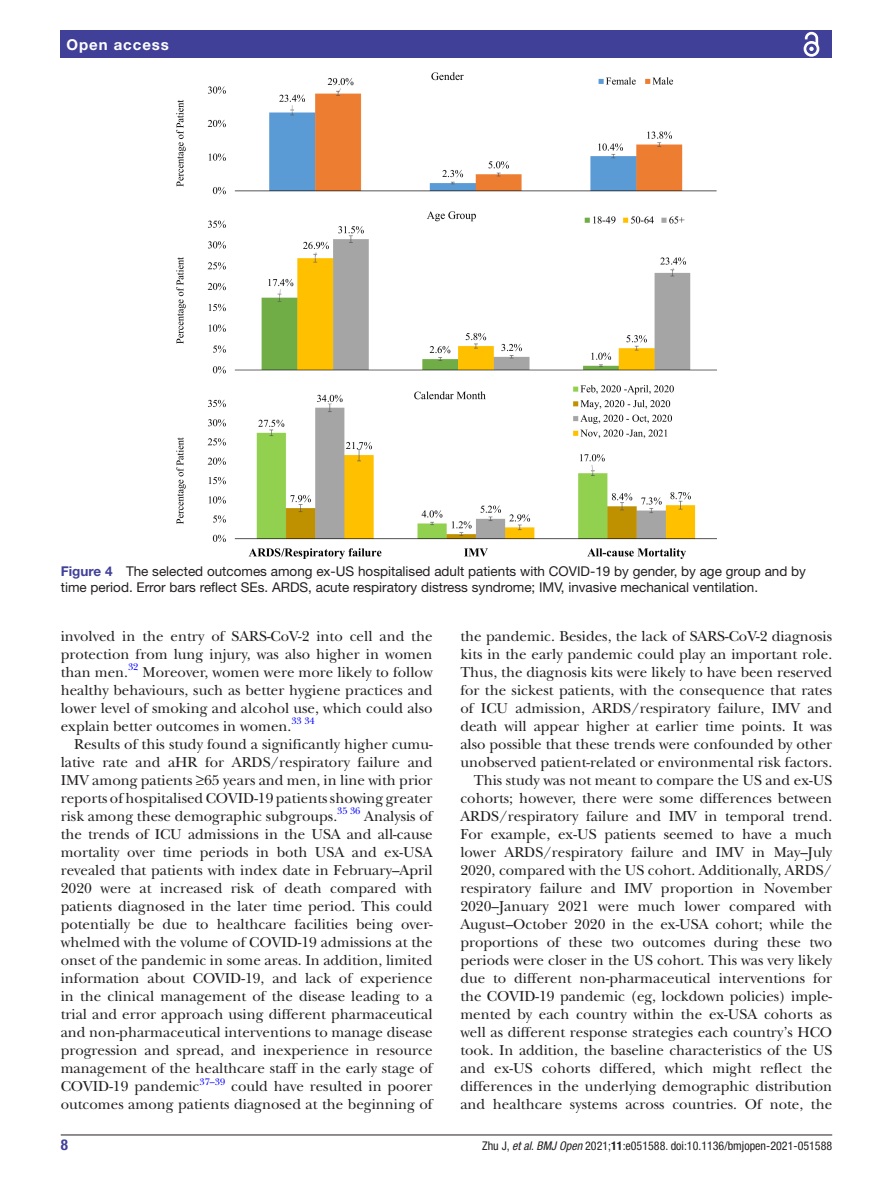
<style>
.page{position:relative;width:893px;height:1191px;background:#fff}
.page>*{position:absolute;margin:0;border:0;box-sizing:border-box;transform-origin:0 0}
.t1{font:15px/18px "New Baskerville";color:#231f20;text-align:justify}
.t2{font:700 15px "Helvetica Neue LT Std";letter-spacing:.065em;color:#fff}
.t3{font:700 condensed 15px "Helvetica Neue LT Std";color:#414099}
.t4{font:13.5px/16.2px "Helvetica Neue LT Std";color:#231f20}
.t5{font:condensed 12px "Helvetica Neue LT Std";color:#231f20}
.t6{font:9.9px "New Baskerville";color:#00f}
.s1{font-weight:700;color:#414099}
.s2{font-style:italic}
.s3{font-weight:700}
</style>
<div class="page">
<hr style="left:61px;top:1134px;width:771px;height:1px;background:#231f20">
<div style="left:61px;top:31px;width:771px;height:27px;background:#414099"></div>
<svg style="left:803px;top:31px;width:17px;height:26px"></svg>
<img style="left:176px;top:73px;width:540px;height:485px">
<p class="t2" style="left:66px;top:35px;width:104px">Open access</p>
<p class="t4" style="left:61px;top:563px;width:747px"><span class="s1">Figure 4</span> The selected outcomes among ex-US hospitalised adult patients with COVID-19 by gender, by age group and by time period. Error bars reflect SEs. ARDS, acute respiratory distress syndrome; IMV, invasive mechanical ventilation.</p>
<p class="t1" style="left:61px;top:627px;width:373px">involved in the entry of SARS-CoV-2 into cell and the protection from lung injury, was also higher in women than men.</p>
<p class="t6" style="left:128px;top:661px;width:12px">32</p>
<p class="t1" style="left:61px;top:663px;width:373px;text-indent:82px">Moreover, women were more likely to follow healthy behaviours, such as better hygiene practices and lower level of smoking and alcohol use, which could also explain better outcomes in women.</p>
<p class="t6" style="left:291px;top:715px;width:25px">33 34</p>
<p class="t1" style="left:61px;top:735px;width:373px;text-indent:14px">Results of this study found a significantly higher cumu&shy;lative rate and aHR for ARDS/respiratory failure and IMV among patients ≥65 years and men, in line with prior reports of hospitalised COVID-19 patients showing greater risk among these demographic subgroups.</p>
<p class="t6" style="left:337px;top:805px;width:25px">35 36</p>
<p class="t1" style="left:61px;top:807px;width:373px;text-indent:303px">Analysis of the trends of ICU admissions in the USA and all-cause mortality over time periods in both USA and ex-USA revealed that patients with index date in February–April 2020 were at increased risk of death compared with patients diagnosed in the later time period. This could potentially be due to healthcare facilities being over&shy;whelmed with the volume of COVID-19 admissions at the onset of the pandemic in some areas. In addition, limited information about COVID-19, and lack of experience in the clinical management of the disease leading to a trial and error approach using different pharmaceutical and non-pharmaceutical interventions to manage disease progression and spread, and inexperience in resource management of the healthcare staff in the early stage of COVID-19 pandemic</p>
<p class="t6" style="left:200px;top:1075px;width:27px">37–39</p>
<p class="t1" style="left:61px;top:1077px;width:373px;text-align:right">could have resulted in poorer<br>outcomes among patients diagnosed at the beginning of</p>
<p class="t1" style="left:460px;top:627px;width:373px;text-align:right">the pandemic. Besides, the lack of SARS-CoV-2 diagnosis kits in the early pandemic could play an important role.<br>Thus, the diagnosis kits were likely to have been reserved for the sickest patients, with the consequence that rates of ICU admission, ARDS/respiratory failure, IMV and death will appear higher at earlier time points. It was also possible that these trends were confounded by other unobserved patient-related or environmental risk factors.<br>This study was not meant to compare the US and ex-US cohorts; however, there were some differences between ARDS/respiratory failure and IMV in temporal trend.<br>For example, ex-US patients seemed to have a much lower ARDS/respiratory failure and IMV in May–July 2020, compared with the US cohort. Additionally, ARDS/ respiratory failure and IMV proportion in November 2020–January 2021 were much lower compared with August–October 2020 in the ex-USA cohort; while the proportions of these two outcomes during these two periods were closer in the US cohort. This was very likely due to different non-pharmaceutical interventions for the COVID-19 pandemic (eg, lockdown policies) imple&shy;mented by each country within the ex-USA cohorts as well as different response strategies each country’s HCO took. In addition, the baseline characteristics of the US and ex-US cohorts differed, which might reflect the differences in the underlying demographic distribution and healthcare systems across countries. Of note, the</p>
<p class="t3" style="left:61px;top:1135px;width:9px">8</p>
<p class="t5" style="left:482px;top:1138px;width:352px">Zhu J, <span class="s2">et al</span>. <span class="s2">BMJ Open</span> 2021;<span class="s3">11</span>:e051588. doi:10.1136/bmjopen-2021-051588</p>
</div>
